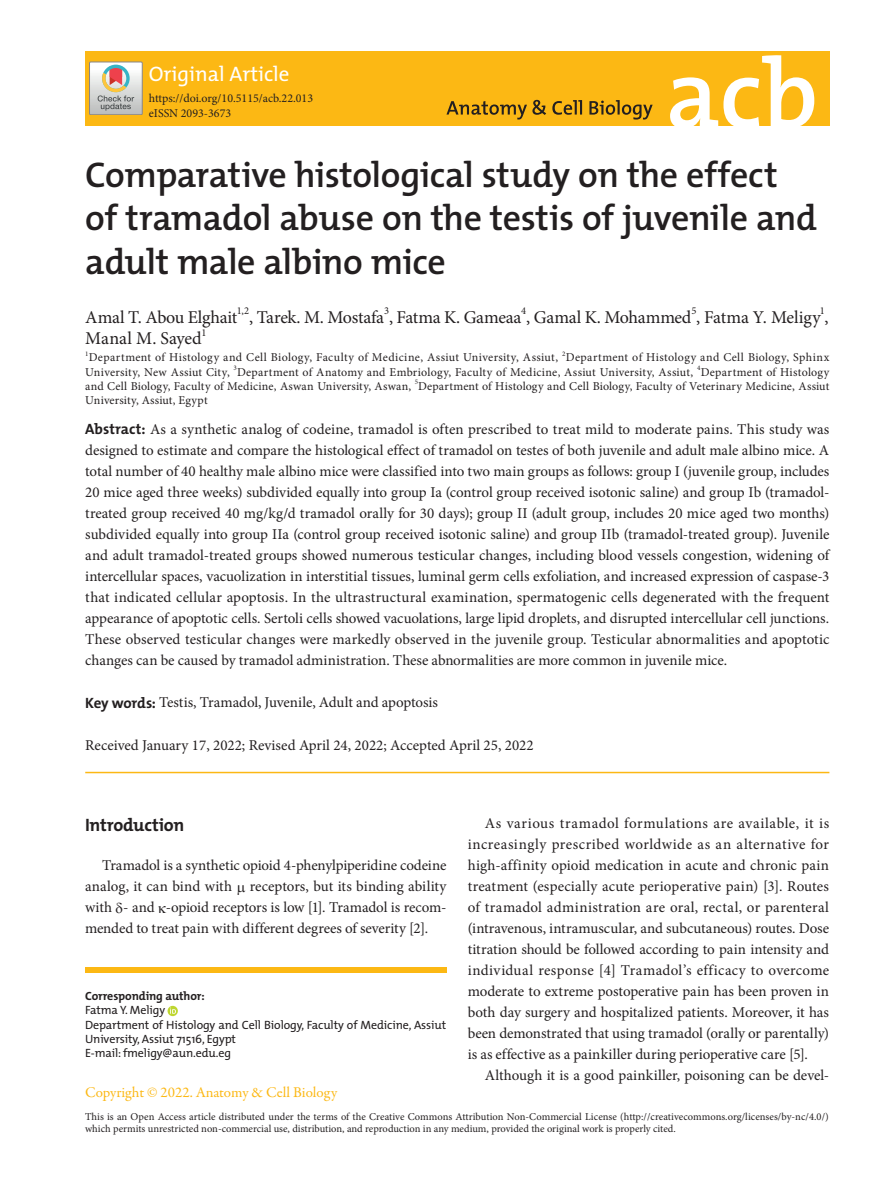
<style>
.page{position:relative;width:893px;height:1191px;background:#fff}
.page>*{position:absolute;margin:0;border:0;box-sizing:border-box;transform-origin:0 0}
.t1{font:600 36px/43.2px "The Mix";letter-spacing:-.01em;color:#231f20}
.t2{font:21px "The Mix";color:#fff}
.t3{font:18px "Minion Pro";letter-spacing:-.015em;color:#231f20}
.t4{font:700 18px "The Mix";letter-spacing:-.015em;color:#231f20}
.t5{font:15px/21px "Minion Pro";letter-spacing:.005em;color:#231f20;text-align:justify}
.t6{font:15px "Minion Pro";letter-spacing:.03em;color:#231f20}
.t7{font:15px "Minion Pro";letter-spacing:.035em;color:#231f20}
.t8{font:15px "Garamond Premr Pro";color:#fcb814}
.t9{font:12px "Minion Pro";letter-spacing:.02em;color:#231f20}
.t10{font:12px/14.4px "The Mix";letter-spacing:-.01em;color:#231f20}
.t11{font:12px/14.4px "Minion Pro";color:#231f20}
.t12{font:10.5px/12.6px "Minion Pro";color:#231f20}
.t13{font:7.05px "Minion Pro";color:#231f20}
.s1{font-family:"The Mix";font-weight:700}
.s2{font-weight:700}
</style>
<div class="page">
<div style="left:85px;top:51px;width:744px;height:75px;background:#fcb814"></div>
<svg style="left:670px;top:55px;width:144px;height:71px"></svg>
<svg style="left:446px;top:100px;width:207px;height:20px"></svg>
<svg style="left:90px;top:62px;width:52px;height:53px;background:#cbc6c1"></svg>
<div style="left:85px;top:967px;width:361px;height:5px;background:#fcb814"></div>
<svg style="left:168px;top:1005px;width:10px;height:11px"></svg>
<svg style="left:170px;top:1007px;width:6px;height:6px"></svg>
<hr style="left:85px;top:772px;width:744px;height:1px;background:#fcb814">
<p class="t2" style="left:149px;top:57px;width:142px">Original Article</p>
<p class="t11" style="left:149px;top:91px;width:166px">https://doi.org/10.5115/acb.22.013 eISSN 2093-3673</p>
<p class="t1" style="left:85px;top:152px;width:733px">Comparative histological study on the effect of tramadol abuse on the testis of juvenile and adult male albino mice</p>
<p class="t3" style="left:85px;top:305px;width:154px">Amal T. Abou Elghait</p>
<p class="t12" style="left:237px;top:305px;width:14px">1,2</p>
<p class="t3" style="left:249px;top:305px;width:581px">, Tarek. M. Mostafa , Fatma K. Gameaa , Gamal K. Mohammed , Fatma Y. Meligy ,</p>
<p class="t12" style="left:384px;top:305px;width:7px">3</p>
<p class="t12" style="left:521px;top:305px;width:7px">4</p>
<p class="t12" style="left:691px;top:305px;width:7px">5</p>
<p class="t12" style="left:820px;top:305px;width:7px">1</p>
<p class="t3" style="left:85px;top:327px;width:118px">Manal M. Sayed</p>
<p class="t12" style="left:201px;top:326px;width:7px">1</p>
<p class="t13" style="left:85px;top:348px;width:5px">1</p>
<p class="t9" style="left:89px;top:349px;width:471px">Department of Histology and Cell Biology, Faculty of Medicine, Assiut University, Assiut,</p>
<p class="t13" style="left:562px;top:348px;width:5px">2</p>
<p class="t9" style="left:566px;top:349px;width:265px">Department of Histology and Cell Biology, Sphinx</p>
<p class="t9" style="left:85px;top:364px;width:146px">University, New Assiut City,</p>
<p class="t13" style="left:234px;top:363px;width:5px">3</p>
<p class="t9" style="left:237px;top:364px;width:458px">Department of Anatomy and Embriology, Faculty of Medicine, Assiut University, Assiut,</p>
<p class="t13" style="left:697px;top:363px;width:5px">4</p>
<p class="t9" style="left:701px;top:364px;width:130px">Department of Histology</p>
<p class="t9" style="left:85px;top:378px;width:327px">and Cell Biology, Faculty of Medicine, Aswan University, Aswan,</p>
<p class="t13" style="left:415px;top:377px;width:5px">5</p>
<p class="t9" style="left:418px;top:378px;width:413px">Department of Histology and Cell Biology, Faculty of Veterinary Medicine, Assiut</p>
<p class="t9" style="left:85px;top:392px;width:124px">University, Assiut, Egypt</p>
<p class="t5" style="left:85px;top:419px;width:746px"><span class="s1">Abstract:</span> As a synthetic analog of codeine, tramadol is often prescribed to treat mild to moderate pains. This study was designed to estimate and compare the histological effect of tramadol on testes of both juvenile and adult male albino mice. A total number of 40 healthy male albino mice were classified into two main groups as follows: group I (juvenile group, includes 20 mice aged three weeks) subdivided equally into group Ia (control group received isotonic saline) and group Ib (tramadol&shy;treated group received 40 mg/kg/d tramadol orally for 30 days); group II (adult group, includes 20 mice aged two months) subdivided equally into group IIa (control group received isotonic saline) and group IIb (tramadol-treated group). Juvenile and adult tramadol-treated groups showed numerous testicular changes, including blood vessels congestion, widening of intercellular spaces, vacuolization in interstitial tissues, luminal germ cells exfoliation, and increased expression of caspase-3 that indicated cellular apoptosis. In the ultrastructural examination, spermatogenic cells degenerated with the frequent appearance of apoptotic cells. Sertoli cells showed vacuolations, large lipid droplets, and disrupted intercellular cell junctions.<br>These observed testicular changes were markedly observed in the juvenile group. Testicular abnormalities and apoptotic changes can be caused by tramadol administration. These abnormalities are more common in juvenile mice.</p>
<p class="t5" style="left:85px;top:692px;width:354px"><span class="s1">Key words:</span> Testis, Tramadol, Juvenile, Adult and apoptosis</p>
<p class="t5" style="left:85px;top:734px;width:450px">Received January 17, 2022; Revised April 24, 2022; Accepted April 25, 2022</p>
<p class="t4" style="left:85px;top:809px;width:101px">Introduction</p>
<p class="t5" style="left:85px;top:855px;width:363px;text-indent:17px">Tramadol is a synthetic opioid 4-phenylpiperidine codeine analog, it can bind with receptors, but its binding ability with - and -opioid receptors is low [1]. Tramadol is recom&shy;mended to treat pain with different degrees of severity [2].</p>
<p class="t10" style="left:85px;top:988px;width:363px"><span class="s2">Corresponding author:<br></span>Fatma Y. Meligy<br>Department of Histology and Cell Biology, Faculty of Medicine, Assiut University, Assiut 71516, Egypt<br>E-mail: fmeligy@aun.edu.eg</p>
<p class="t8" style="left:85px;top:1083px;width:254px">Copyright © 2022. Anatomy &amp; Cell Biology</p>
<p class="t7" style="left:485px;top:813px;width:346px">As various tramadol formulations are available, it is</p>
<p class="t6" style="left:468px;top:834px;width:363px">increasingly prescribed worldwide as an alternative for</p>
<p class="t5" style="left:468px;top:855px;width:363px">high-affinity opioid medication in acute and chronic pain</p>
<p class="t5" style="left:468px;top:876px;width:363px">treatment (especially acute perioperative pain) [3]. Routes</p>
<p class="t5" style="left:468px;top:897px;width:363px">of tramadol administration are oral, rectal, or parenteral</p>
<p class="t5" style="left:468px;top:918px;width:363px">(intravenous, intramuscular, and subcutaneous) routes. Dose</p>
<p class="t5" style="left:468px;top:939px;width:363px">titration should be followed according to pain intensity and</p>
<p class="t5" style="left:468px;top:960px;width:363px">individual response [4] Tramadol’s efficacy to overcome</p>
<p class="t5" style="left:468px;top:981px;width:363px">moderate to extreme postoperative pain has been proven in</p>
<p class="t5" style="left:468px;top:1002px;width:363px">both day surgery and hospitalized patients. Moreover, it has</p>
<p class="t5" style="left:468px;top:1023px;width:363px">been demonstrated that using tramadol (orally or parentally)</p>
<p class="t5" style="left:468px;top:1044px;width:342px">is as effective as a painkiller during perioperative care [5].</p>
<p class="t5" style="left:485px;top:1065px;width:346px">Although it is a good painkiller, poisoning can be devel-</p>
<p class="t12" style="left:85px;top:1110px;width:745px">This is an Open Access article distributed under the terms of the Creative Commons Attribution Non-Commercial License (http://creativecommons.org/licenses/by-nc/4.0/) which permits unrestricted non-commercial use, distribution, and reproduction in any medium, provided the original work is properly cited.</p>
</div>
